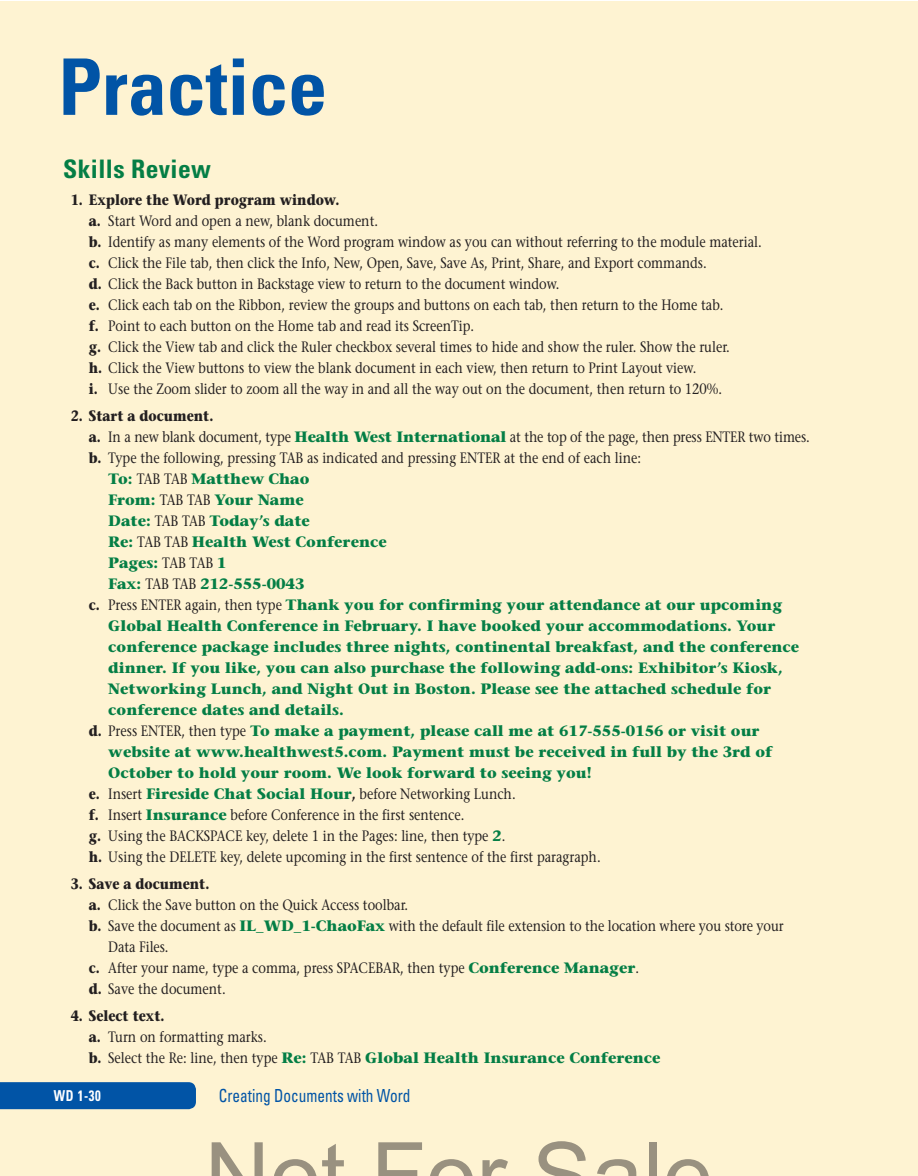
<style>
.page{position:relative;width:918px;height:1176px;background:#fff}
.page>*{position:absolute;margin:0;border:0;box-sizing:border-box;transform-origin:0 0}
.t1{font:90.6px "Arial";color:rgb(35 31 32/.46)}
.t2{font:700 condensed 78px "Univers LT Std";color:#0154a6}
.t3{font:700 condensed 25.5px "Univers LT Std";letter-spacing:.015em;color:#047e45}
.t4{font:condensed 18px "Univers LT Std";color:#0154a6;scale:.85 1}
.t5{font:500 15px/21px "Stone Serif Std";color:#231f20;scale:.85 1}
.t6{font:700 15px "Stone Serif Std";color:#047e45}
.t7{font:700 15px "Stone Serif Std";color:#231f20;scale:.85 1}
.t8{font:700 condensed 15px "Univers LT Std";color:#fff;scale:.85 1}
.s1{font-weight:700}
.s2{font-weight:700;color:#047e45}
.s3{font-weight:500;color:#231f20}
.s4{color:#231f20}
</style>
<div class="page">
<div style="left:0;top:1px;width:918px;height:1174px;background:#fef3d2"></div>
<div style="left:0;top:1082px;width:196px;height:26px;background:#0154a6"></div>
<h2 class="t2" style="left:58px;top:39px;width:270px">Practice</h2>
<h3 class="t3" style="left:63px;top:153px;width:149px">Skills Review</h3>
<p class="t5" style="left:89px;top:189px;width:793px;text-indent:-18px"><span class="s1">1. Explore the Word program window.<br>a.</span> Start Word and open a new, blank document.<br><span class="s1">b.</span> Identify as many elements of the Word program window as you can without referring to the module material. <span class="s1">c.</span> Click the File tab, then click the Info, New, Open, Save, Save As, Print, Share, and Export commands.<br><span class="s1">d.</span> Click the Back button in Backstage view to return to the document window.<br><span class="s1">e.</span> Click each tab on the Ribbon, review the groups and buttons on each tab, then return to the Home tab.<br><span class="s1">f.</span> Point to each button on the Home tab and read its ScreenTip.<br><span class="s1">g.</span> Click the View tab and click the Ruler checkbox several times to hide and show the ruler. Show the ruler.<br><span class="s1">h.</span> Click the View buttons to view the blank document in each view, then return to Print Layout view.<br><span class="s1">i.</span> Use the Zoom slider to zoom all the way in and all the way out on the document, then return to 120%.</p>
<p class="t7" style="left:71px;top:406px;width:169px">2. Start a document.</p>
<p class="t5" style="left:89px;top:426px;width:850px"><span class="s1">a.</span> In a new blank document, type <span class="s2">Health West International</span> at the top of the page, then press ENTER two times.</p>
<p class="t5" style="left:89px;top:447px;width:651px"><span class="s1">b.</span> Type the following, pressing TAB as indicated and pressing ENTER at the end of each line:</p>
<p class="t6" style="left:108px;top:469px;width:203px">To: <span class="s3">TAB TAB</span> Matthew Chao</p>
<p class="t6" style="left:108px;top:490px;width:197px">From: <span class="s3">TAB TAB</span> Your Name</p>
<p class="t6" style="left:108px;top:511px;width:203px">Date: <span class="s3">TAB TAB</span> Today’s date</p>
<p class="t6" style="left:108px;top:532px;width:280px">Re: <span class="s3">TAB TAB</span> Health West Conference</p>
<p class="t6" style="left:108px;top:553px;width:120px">Pages: <span class="s3">TAB TAB</span> 1</p>
<p class="t6" style="left:108px;top:574px;width:198px">Fax: <span class="s3">TAB TAB</span> 212-555-0043</p>
<p class="t6" style="left:89px;top:595px;width:695px"><span class="s4">c.</span> <span class="s3">Press ENTER again, then type</span> Thank you for confirming your attendance at our upcoming</p>
<p class="t6" style="left:108px;top:616px;width:669px">Global Health Conference in February. I have booked your accommodations. Your</p>
<p class="t6" style="left:108px;top:637px;width:692px">conference package includes three nights, continental breakfast, and the conference</p>
<p class="t6" style="left:108px;top:658px;width:676px">dinner. If you like, you can also purchase the following add-ons: Exhibitor’s Kiosk,</p>
<p class="t6" style="left:108px;top:679px;width:664px">Networking Lunch, and Night Out in Boston. Please see the attached schedule for</p>
<p class="t6" style="left:108px;top:700px;width:237px">conference dates and details.</p>
<p class="t6" style="left:89px;top:721px;width:672px"><span class="s4">d.</span> <span class="s3">Press ENTER, then type</span> To make a payment, please call me at 617-555-0156 or visit our</p>
<p class="t6" style="left:108px;top:742px;width:666px">website at www.healthwest5.com. Payment must be received in full by the 3rd of</p>
<p class="t6" style="left:108px;top:763px;width:485px">October to hold your room. We look forward to seeing you!</p>
<p class="t5" style="left:89px;top:783px;width:504px"><span class="s1">e.</span> Insert <span class="s2">Fireside Chat Social Hour</span><span class="s1">,</span> before Networking Lunch.</p>
<p class="t5" style="left:89px;top:804px;width:443px"><span class="s1">f.</span> Insert <span class="s2">Insurance</span> before Conference in the first sentence.</p>
<p class="t5" style="left:89px;top:825px;width:492px"><span class="s1">g.</span> Using the BACKSPACE key, delete 1 in the Pages: line, then type <span class="s2">2</span>.</p>
<p class="t5" style="left:89px;top:846px;width:604px"><span class="s1">h.</span> Using the DELETE key, delete upcoming in the first sentence of the first paragraph.</p>
<p class="t7" style="left:71px;top:874px;width:165px">3. Save a document.</p>
<p class="t5" style="left:89px;top:894px;width:377px"><span class="s1">a.</span> Click the Save button on the Quick Access toolbar.</p>
<p class="t5" style="left:89px;top:915px;width:819px"><span class="s1">b.</span> Save the document as <span class="s2">IL_WD_1-ChaoFax</span> with the default file extension to the location where you store your</p>
<p class="t5" style="left:108px;top:936px;width:72px">Data Files.</p>
<p class="t5" style="left:89px;top:957px;width:649px"><span class="s1">c.</span> After your name, type a comma, press SPACEBAR, then type <span class="s2">Conference Manager</span>.</p>
<p class="t5" style="left:89px;top:978px;width:163px"><span class="s1">d.</span> Save the document.</p>
<p class="t5" style="left:89px;top:1005px;width:674px;text-indent:-18px"><span class="s1">4. Select text.<br>a.</span> Turn on formatting marks.<br><span class="s1">b.</span> Select the Re: line, then type <span class="s2">Re:</span> TAB TAB <span class="s2">Global Health Insurance Conference</span></p>
<p class="t8" style="left:54px;top:1085px;width:57px">WD 1-30</p>
<p class="t4" style="left:219px;top:1083px;width:227px">Creating Documents with Word</p>
<h1 class="t1" style="left:205px;top:1112px;width:460px">NtF Sl</h1>
</div>
